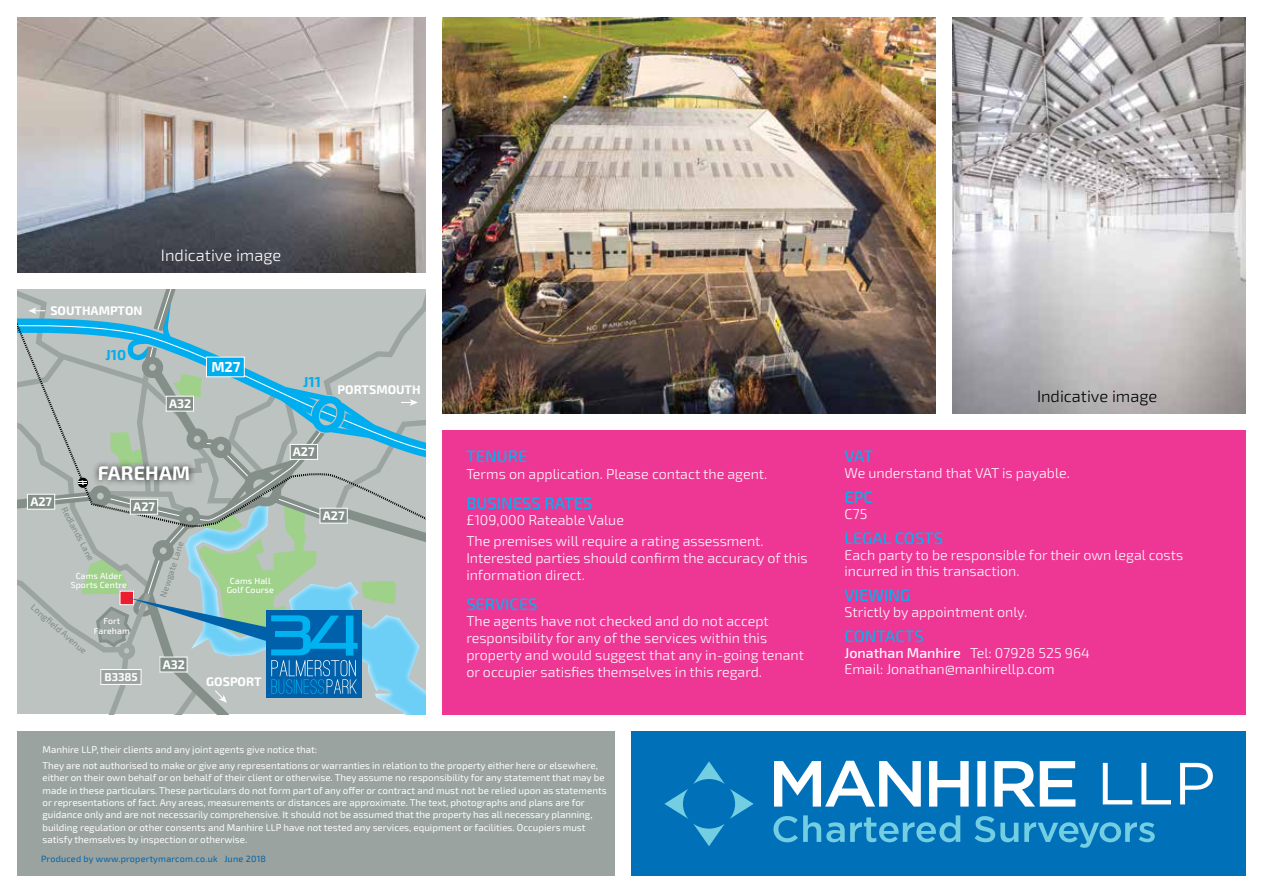
<style>
.page{position:relative;width:1263px;height:893px;background:#fff}
.page>*{position:absolute;margin:0;border:0;box-sizing:border-box;transform-origin:0 0}
.t1{font:700 19.65px "Exo 2.0";letter-spacing:.01em;color:#fff}
.t2{font:500 16.5px "Exo 2.0";color:#00b3f0}
.t3{font:300 16.5px "Exo 2.0";color:#000}
.t4{font:300 16.5px "Exo 2.0";color:#fff}
.t5{font:700 14.55px "Exo 2.0";color:#00aeef}
.t6{font:700 14.55px "Exo 2.0";color:#fff}
.t7{font:300 14.25px/16.8px "Exo 2.0";color:#fff}
.t8{font:700 12.45px "Exo 2.0";color:#fff}
.t9{font:700 11.4px "Exo 2.0";color:#fff}
.t10{font:9.75px/12.3px "Exo 2.0";color:#fff}
.t11{font:9px "Exo 2.0";letter-spacing:.025em;color:#0061aa}
.t12{font:500 8.85px/9.3px "Exo 2.0";letter-spacing:.01em;color:#fff;text-align:center}
.t13{font:500 8.85px "Exo 2.0";color:#848f8a}
.s1{font-weight:500}
</style>
<div class="page">
<div style="left:442px;top:430px;width:804px;height:284px;background:#ee3794"></div>
<div style="left:17px;top:731px;width:597px;height:145px;background:#9aa39f"></div>
<div style="left:631px;top:731px;width:615px;height:145px;background:#0070b9"></div>
<svg style="left:1024px;top:822px;width:131px;height:26px"></svg>
<svg style="left:974px;top:816px;width:44px;height:26px"></svg>
<svg style="left:773px;top:815px;width:187px;height:27px"></svg>
<svg style="left:774px;top:761px;width:301px;height:46px"></svg>
<svg style="left:1103px;top:763px;width:110px;height:41px"></svg>
<svg style="left:664px;top:761px;width:90px;height:85px"></svg>
<img style="left:17px;top:17px;width:408px;height:255px">
<img style="left:442px;top:17px;width:493px;height:396px">
<img style="left:952px;top:17px;width:294px;height:396px">
<svg style="left:17px;top:290px;width:408px;height:424px;background:#9eb9bb"></svg>
<h2 class="t4" style="left:161px;top:246px;width:122px">Indicative image</h2>
<p class="t8" style="left:50px;top:303px;width:94px">SOUTHAMPTON</p>
<h3 class="t5" style="left:105px;top:346px;width:22px">J10</h3>
<p class="t8" style="left:169px;top:396px;width:24px">A32</p>
<h3 class="t6" style="left:211px;top:358px;width:31px">M27</h3>
<p class="t8" style="left:30px;top:494px;width:23px">A27</p>
<h1 class="t1" style="left:98px;top:461px;width:94px">FAREHAM</h1>
<p class="t8" style="left:133px;top:499px;width:23px">A27</p>
<p class="t13" style="left:68px;top:505px;width:61px;rotate:62deg">Redlands Lane</p>
<p class="t13" style="left:158px;top:595px;width:60px;rotate:-72deg">Newgate Lane</p>
<p class="t12" style="left:71px;top:571px;width:58px">Cams Alder<br>Sports Centre</p>
<p class="t12" style="left:227px;top:576px;width:49px">Cams Hall<br>Golf Course</p>
<p class="t13" style="left:36px;top:602px;width:72px;rotate:41deg">Longfield Avenue</p>
<p class="t12" style="left:94px;top:617px;width:37px">Fort<br>Fareham</p>
<p class="t9" style="left:104px;top:670px;width:35px">B3385</p>
<p class="t8" style="left:163px;top:657px;width:24px">A32</p>
<p class="t8" style="left:206px;top:675px;width:57px">GOSPORT</p>
<h3 class="t5" style="left:303px;top:374px;width:19px">J11</h3>
<p class="t8" style="left:338px;top:382px;width:85px">PORTSMOUTH</p>
<p class="t8" style="left:293px;top:444px;width:23px">A27</p>
<p class="t8" style="left:323px;top:508px;width:23px">A27</p>
<h2 class="t2" style="left:466px;top:447px;width:63px">TENURE</h2>
<h3 class="t7" style="left:466px;top:466px;width:302px">Terms on application. Please contact the agent.</h3>
<h2 class="t2" style="left:466px;top:493px;width:127px">BUSINESS RATES</h2>
<h3 class="t7" style="left:466px;top:510px;width:299px;line-height:21px">£109,000 Rateable Value<br>The premises will require a rating assessment.</h3>
<h3 class="t7" style="left:466px;top:550px;width:343px">Interested parties should confirm the accuracy of this information direct.</h3>
<h2 class="t2" style="left:466px;top:594px;width:73px">SERVICES</h2>
<h3 class="t7" style="left:466px;top:613px;width:339px">The agents have not checked and do not accept responsibility for any of the services within this property and would suggest that any in-going tenant or occupier satisfies themselves in this regard.</h3>
<p class="t10" style="left:43px;top:741px;width:557px;line-height:16.5px">Manhire LLP, their clients and any joint agents give notice that:<br>They are not authorised to make or give any representations or warranties in relation to the property either here or elsewhere,</p>
<p class="t10" style="left:43px;top:772px;width:566px">either on their own behalf or on behalf of their client or otherwise. They assume no responsibility for any statement that may be made in these particulars. These particulars do not form part of any offer or contract and must not be relied upon as statements or representations of fact. Any areas, measurements or distances are approximate. The text, photographs and plans are for guidance only and are not necessarily comprehensive. It should not be assumed that the property has all necessary planning, building regulation or other consents and Manhire LLP have not tested any services, equipment or facilities. Occupiers must satisfy themselves by inspection or otherwise.</p>
<p class="t11" style="left:41px;top:853px;width:226px">Produced by www.propertymarcom.co.uk June 2018</p>
<h2 class="t3" style="left:1037px;top:387px;width:122px">Indicative image</h2>
<h2 class="t2" style="left:844px;top:447px;width:30px">VAT</h2>
<h3 class="t7" style="left:844px;top:465px;width:227px">We understand that VAT is payable.</h3>
<h2 class="t2" style="left:844px;top:488px;width:30px">EPC</h2>
<h3 class="t7" style="left:844px;top:506px;width:24px">C75</h3>
<h2 class="t2" style="left:844px;top:528px;width:100px">LEGAL COSTS</h2>
<h3 class="t7" style="left:844px;top:547px;width:340px;line-height:16.2px">Each party to be responsible for their own legal costs incurred in this transaction.</h3>
<h2 class="t2" style="left:844px;top:586px;width:67px">VIEWING</h2>
<h3 class="t7" style="left:844px;top:604px;width:184px">Strictly by appointment only.</h3>
<h2 class="t2" style="left:844px;top:626px;width:81px">CONTACTS</h2>
<h3 class="t7" style="left:844px;top:645px;width:247px;line-height:16.2px"><span class="s1">Jonathan Manhire</span> Tel: 07928 525 964<br>Email: Jonathan@manhirellp.com</h3>
</div>
